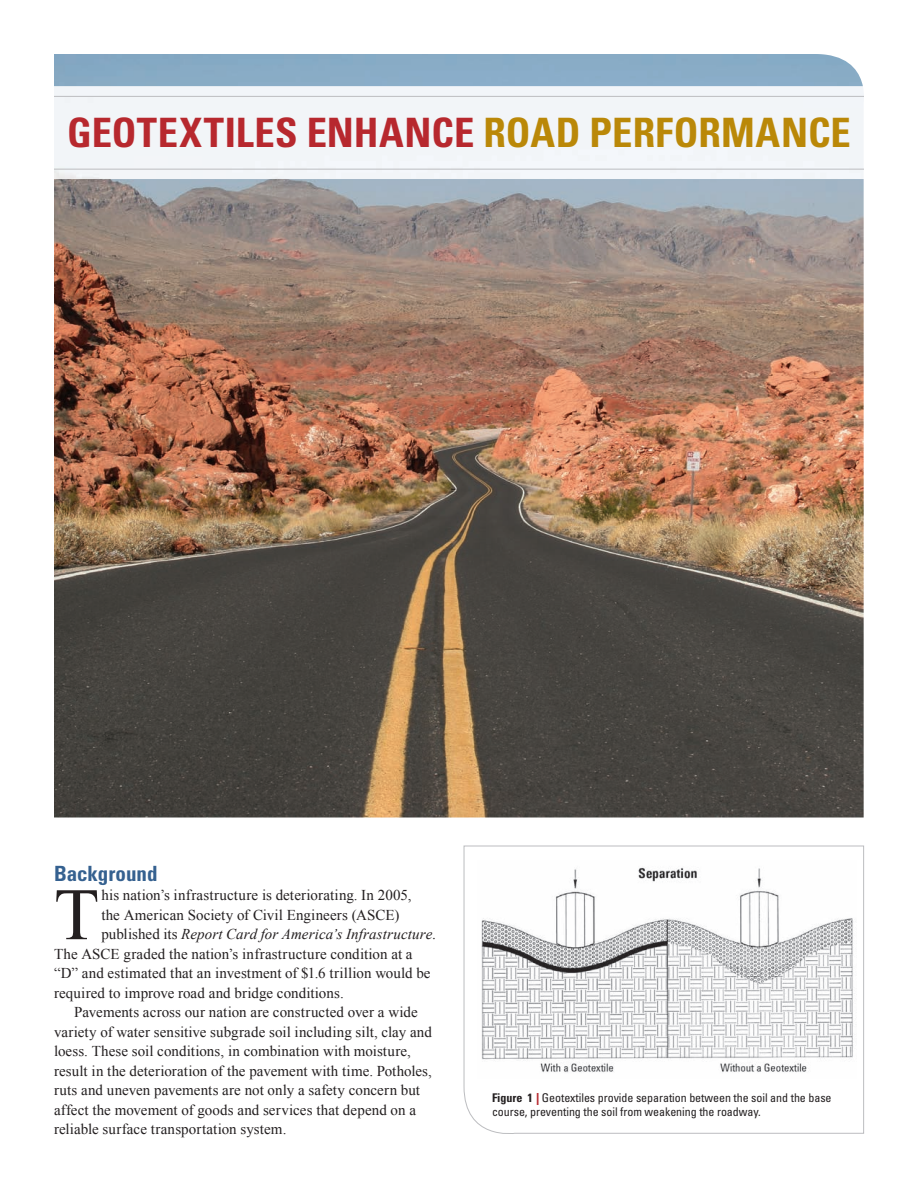
<style>
.page{position:relative;width:918px;height:1188px;background:#fff}
.page>*{position:absolute;margin:0;border:0;box-sizing:border-box;transform-origin:0 0}
.t1{font:73.95px "Times New Roman";color:#231f20}
.t2{font:700 condensed 40.5px "Univers LT Std";letter-spacing:.005em;color:#b7282e}
.t3{font:700 condensed 21px "Univers LT Std";color:#356190}
.t4{font:15px "Times New Roman";letter-spacing:.005em;color:#231f20}
.t5{font:italic 15px "Times New Roman";letter-spacing:.005em;color:#231f20}
.t6{font:condensed 12px/14.4px "Univers LT Std";letter-spacing:-.005em;color:#231f20}
.s1{color:#ba8808}
.s2{font-style:normal}
.s3{font-weight:700}
.s4{font-weight:700;font-stretch:normal;color:#b7282e}
</style>
<div class="page">
<img style="left:54px;top:179px;width:810px;height:639px">
<div style="left:54px;top:86px;width:810px;height:93px;background:#f2f5f8"></div>
<hr style="left:54px;top:96px;width:810px;height:1px;background:#bcbdc0">
<hr style="left:54px;top:169px;width:810px;height:1px;background:#bcbdc0">
<svg style="left:463px;top:845px;width:401px;height:289px"></svg>
<h2 class="t2" style="left:67px;top:117px;width:785px">GEOTEXTILES ENHANCE <span class="s1">ROAD PERFORMANCE</span></h2>
<h3 class="t3" style="left:54px;top:865px;width:105px">Background</h3>
<h1 class="t1" style="left:54px;top:865px;width:47px">T</h1>
<p class="t4" style="left:101px;top:885px;width:312px">his nation’s infrastructure is deteriorating. In 2005,</p>
<p class="t4" style="left:101px;top:905px;width:300px">the American Society of Civil Engineers (ASCE)</p>
<p class="t5" style="left:101px;top:924px;width:337px"><span class="s2">published its</span> Report Card for America’s Infrastructure.</p>
<p class="t4" style="left:54px;top:944px;width:360px">The ASCE graded the nation’s infrastructure condition at a</p>
<p class="t4" style="left:54px;top:963px;width:378px">“D” and estimated that an investment of $1.6 trillion would be</p>
<p class="t4" style="left:54px;top:983px;width:291px">required to improve road and bridge conditions.</p>
<p class="t4" style="left:74px;top:1002px;width:345px">Pavements across our nation are constructed over a wide</p>
<p class="t4" style="left:54px;top:1022px;width:379px">variety of water sensitive subgrade soil including silt, clay and</p>
<p class="t4" style="left:54px;top:1041px;width:359px">loess. These soil conditions, in combination with moisture,</p>
<p class="t4" style="left:54px;top:1061px;width:380px">result in the deterioration of the pavement with time. Potholes,</p>
<p class="t4" style="left:54px;top:1080px;width:368px">ruts and uneven pavements are not only a safety concern but</p>
<p class="t4" style="left:54px;top:1100px;width:364px">affect the movement of goods and services that depend on a</p>
<p class="t4" style="left:54px;top:1119px;width:234px">reliable surface transportation system.</p>
<p class="t6" style="left:492px;top:1091px;width:341px"><span class="s3">Figure 1</span> <span class="s4">|</span> Geotextiles provide separation between the soil and the base course, preventing the soil from weakening the roadway.</p>
</div>
